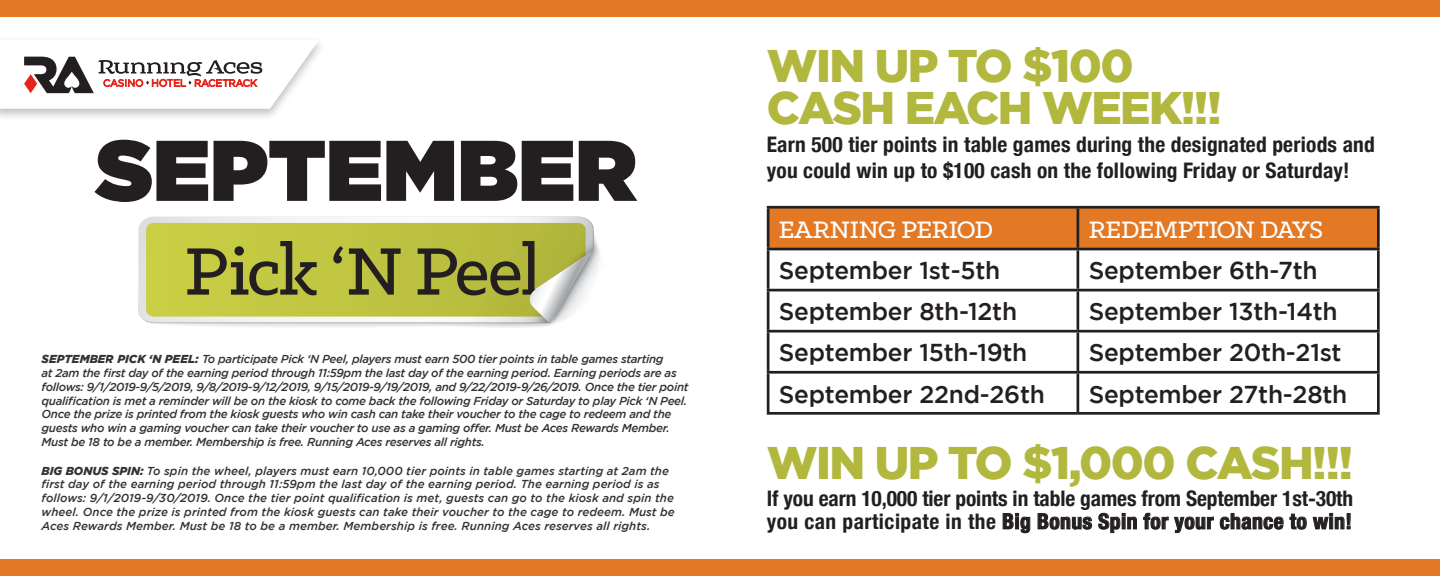
<style>
.page{position:relative;width:1440px;height:576px;background:#fff}
.page>*{position:absolute;margin:0;border:0;box-sizing:border-box;transform-origin:0 0}
.t1{font:900 85.75px "Gotham HTF";color:#231f20}
.t2{font:500 75.75px "Klinic Slab";letter-spacing:-.02em;color:#231f20}
.t3{font:900 45.5px/41.8px "Gotham HTF";letter-spacing:-.035em;color:#b2b73d}
.t4{font:500 27px "Klinic Slab";letter-spacing:-.01em;color:#fff}
.t5{font:500 24.5px "Gotham HTF";letter-spacing:-.01em;color:#231f20}
.t6{font:700 condensed 21.5px/22.5px "Helvetica Neue";letter-spacing:.01em;color:#231f20}
.Disclaimer{font:italic 500 11.5px/13.8px "Gotham HTF";letter-spacing:-.025em;color:#323332}
.Disclaimer-2{font:italic 500 11.5px/13.8px "Gotham HTF";letter-spacing:.005em;color:#323332}
.s1{font-weight:900}
</style>
<div class="page">
<div style="left:0;top:36px;width:327px;height:86px;background:#231f20;opacity:.29"></div>
<svg style="left:0;top:40px;width:319px;height:69px"></svg>
<div style="left:769px;top:209px;width:608px;height:39px;background:#e37925"></div>
<hr style="left:767px;top:206px;width:311px;height:3px;background:#231f20">
<hr style="left:767px;top:209px;width:2px;height:39px;background:#231f20">
<hr style="left:1078px;top:206px;width:302px;height:3px;background:#231f20">
<hr style="left:1077px;top:209px;width:2px;height:39px;background:#231f20">
<hr style="left:1377px;top:209px;width:3px;height:39px;background:#231f20">
<hr style="left:767px;top:374px;width:2px;height:38px;background:#231f20">
<hr style="left:1077px;top:374px;width:2px;height:38px;background:#231f20">
<hr style="left:1377px;top:374px;width:3px;height:38px;background:#231f20">
<hr style="left:767px;top:412px;width:311px;height:3px;background:#231f20">
<hr style="left:1078px;top:412px;width:302px;height:3px;background:#231f20">
<hr style="left:767px;top:248px;width:311px;height:2px;background:#231f20">
<hr style="left:767px;top:250px;width:2px;height:39px;background:#231f20">
<hr style="left:1078px;top:248px;width:302px;height:2px;background:#231f20">
<hr style="left:1077px;top:250px;width:2px;height:39px;background:#231f20">
<hr style="left:1377px;top:250px;width:3px;height:39px;background:#231f20">
<hr style="left:767px;top:289px;width:311px;height:2px;background:#231f20">
<hr style="left:767px;top:291px;width:2px;height:39px;background:#231f20">
<hr style="left:1078px;top:289px;width:302px;height:2px;background:#231f20">
<hr style="left:1077px;top:291px;width:2px;height:39px;background:#231f20">
<hr style="left:1377px;top:291px;width:3px;height:39px;background:#231f20">
<hr style="left:767px;top:330px;width:311px;height:3px;background:#231f20">
<hr style="left:767px;top:333px;width:2px;height:38px;background:#231f20">
<hr style="left:1078px;top:330px;width:302px;height:3px;background:#231f20">
<hr style="left:1077px;top:333px;width:2px;height:38px;background:#231f20">
<hr style="left:1377px;top:333px;width:3px;height:38px;background:#231f20">
<hr style="left:767px;top:371px;width:311px;height:3px;background:#231f20">
<hr style="left:1078px;top:371px;width:302px;height:3px;background:#231f20">
<svg style="left:1003px;top:513px;width:27px;height:20px"></svg>
<svg style="left:1038px;top:513px;width:54px;height:17px"></svg>
<svg style="left:1098px;top:513px;width:39px;height:20px"></svg>
<svg style="left:1143px;top:513px;width:71px;height:20px"></svg>
<svg style="left:1220px;top:513px;width:87px;height:17px"></svg>
<svg style="left:1313px;top:513px;width:38px;height:17px"></svg>
<svg style="left:152px;top:236px;width:448px;height:92px"></svg>
<svg style="left:139px;top:217px;width:268px;height:106px"></svg>
<div style="left:146px;top:223px;width:261px;height:94px;background:#c4c943"></div>
<svg style="left:407px;top:217px;width:186px;height:107px"></svg>
<div style="left:0;top:0;width:1440px;height:17px;background:#e37925"></div>
<div style="left:0;top:559px;width:1440px;height:17px;background:#e37925"></div>
<p class="t1" style="left:96px;top:121px;width:542px">SEPTEMBER</p>
<p class="t2" style="left:184px;top:222px;width:358px">Pick ‘N Peel</p>
<p class="Disclaimer" style="left:42px;top:352px;width:649px"><span class="s1">SEPTEMBER PICK ‘N PEEL:</span> To participate Pick ‘N Peel, players must earn 500 tier points in table games starting<br>at 2am the first day of the earning period through 11:59pm the last day of the earning period. Earning periods are as follows: 9/1/2019-9/5/2019, 9/8/2019-9/12/2019, 9/15/2019-9/19/2019, and 9/22/2019-9/26/2019. Once the tier point qualification is met a reminder will be on the kiosk to come back the following Friday or Saturday to play Pick ‘N Peel.<br>Once the prize is printed from the kiosk guests who win cash can take their voucher to the cage to redeem and the guests who win a gaming voucher can take their voucher to use as a gaming offer. Must be Aces Rewards Member.<br>Must be 18 to be a member. Membership is free. Running Aces reserves all rights.</p>
<p class="Disclaimer-2" style="left:42px;top:464px;width:635px"><span class="s1">BIG BONUS SPIN:</span> To spin the wheel, players must earn 10,000 tier points in table games starting at 2am the first day of the earning period through 11:59pm the last day of the earning period. The earning period is as follows: 9/1/2019-9/30/2019. Once the tier point qualification is met, guests can go to the kiosk and spin the wheel. Once the prize is printed from the kiosk guests can take their voucher to the cage to redeem. Must be Aces Rewards Member. Must be 18 to be a member. Membership is free. Running Aces reserves all rights.</p>
<p class="t3" style="left:767px;top:44px;width:457px">WIN UP TO $100<br>CASH EACH WEEK!!!</p>
<p class="t6" style="left:767px;top:130px;width:610px;line-height:26px">Earn 500 tier points in table games during the designated periods and you could win up to $100 cash on the following Friday or Saturday!</p>
<p class="t4" style="left:779px;top:212px;width:216px">EARNING PERIOD</p>
<p class="t4" style="left:1089px;top:212px;width:236px">REDEMPTION DAYS</p>
<p class="t5" style="left:779px;top:257px;width:223px">September 1st-5th</p>
<p class="t5" style="left:1089px;top:257px;width:231px">September 6th-7th</p>
<p class="t5" style="left:779px;top:298px;width:240px">September 8th-12th</p>
<p class="t5" style="left:1089px;top:298px;width:251px">September 13th-14th</p>
<p class="t5" style="left:779px;top:339px;width:250px">September 15th-19th</p>
<p class="t5" style="left:1089px;top:339px;width:254px">September 20th-21st</p>
<p class="t5" style="left:779px;top:380px;width:267px">September 22nd-26th</p>
<p class="t5" style="left:1089px;top:380px;width:260px">September 27th-28th</p>
<p class="t3" style="left:767px;top:441px;width:588px">WIN UP TO $1,000 CASH!!!</p>
<p class="t6" style="left:767px;top:486px;width:588px">If you earn 10,000 tier points in table games from September 1st-30th you can participate in the Big Bonus Spin for your chance to win!</p>
</div>
